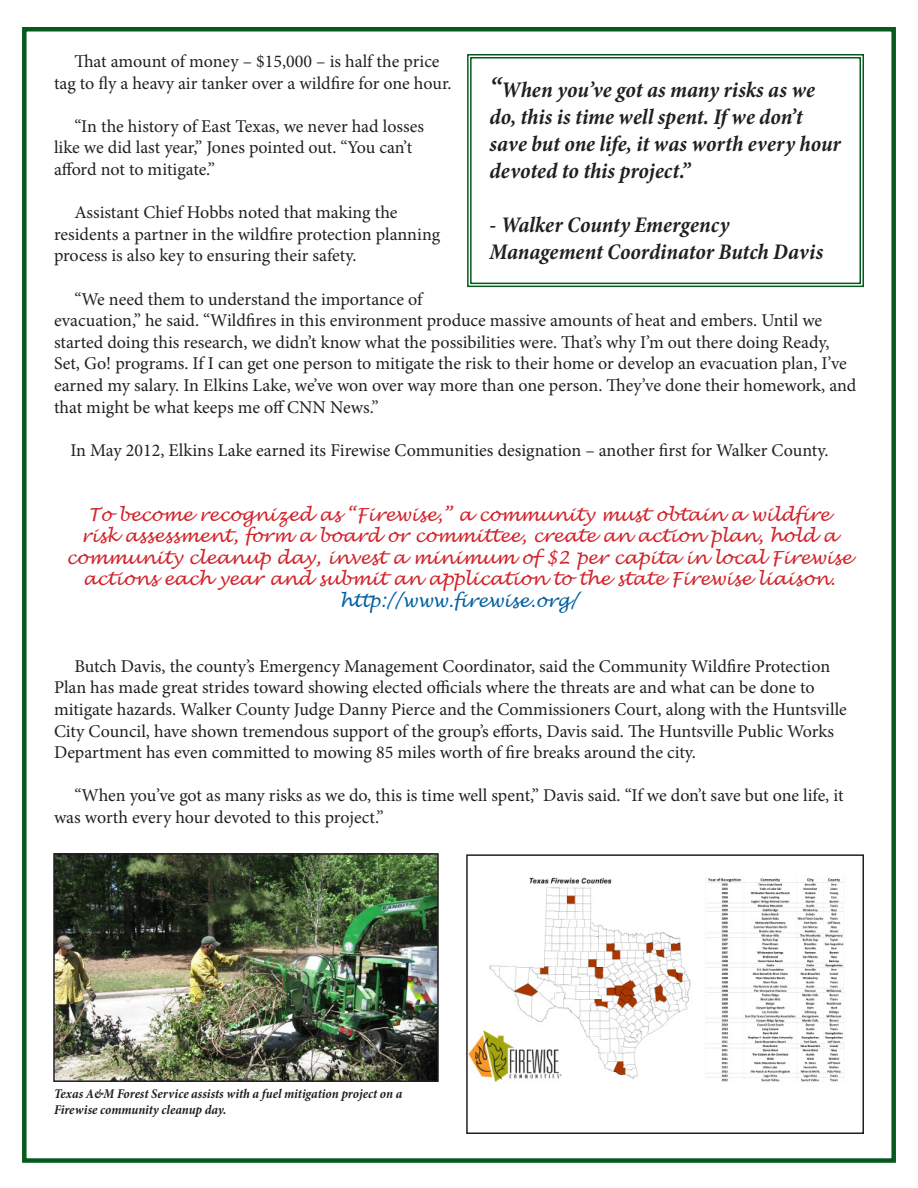
<style>
.page{position:relative;width:918px;height:1188px;background:#fff}
.page>*{position:absolute;margin:0;border:0;box-sizing:border-box;transform-origin:0 0}
.t1{font:italic 700 condensed 22.5px/27px "Minion Pro";letter-spacing:-.005em;color:#231f20}
.t2{font:18px/21.6px "Minion Pro";letter-spacing:-.005em;color:#231f20}
.t3{font:italic 18px/21.6px "Lucida Handwriting";color:#d1232a;text-align:center}
.t4{font:italic 18px "Lucida Handwriting";color:#0161a2}
.t5{font:italic 700 condensed 13.5px/16.2px "Minion Pro";letter-spacing:-.005em;color:#231f20}
.s1{font-size:28.5px}
</style>
<div class="page">
<div style="left:22px;top:27px;width:874px;height:1136px;border:4px solid #075a1e"></div>
<svg style="left:467px;top:54px;width:397px;height:234px"></svg>
<div style="left:470px;top:57px;width:391px;height:227px;border:1px solid #075a1e"></div>
<img style="left:56px;top:856px;width:380px;height:223px">
<div style="left:53px;top:853px;width:386px;height:229px;border:2px solid #231f20"></div>
<img style="left:469px;top:877px;width:375px;height:205px">
<div style="left:466px;top:854px;width:398px;height:280px;border:2px solid #231f20"></div>
<p class="t2" style="left:54px;top:51px;width:399px;text-align:center">That amount of money – $15,000 – is half the price<br>tag to fly a heavy air tanker over a wildfire for one hour.</p>
<p class="t2" style="left:54px;top:115px;width:372px;text-indent:20px">“In the history of East Texas, we never had losses like we did last year,” Jones pointed out. “You can’t afford not to mitigate.”</p>
<p class="t2" style="left:54px;top:202px;width:388px;text-indent:20px">Assistant Chief Hobbs noted that making the residents a partner in the wildfire protection planning process is also key to ensuring their safety.</p>
<p class="t2" style="left:54px;top:288px;width:804px;text-indent:20px">“We need them to understand the importance of<br>evacuation,” he said. “Wildfires in this environment produce massive amounts of heat and embers. Until we started doing this research, we didn’t know what the possibilities were. That’s why I’m out there doing Ready, Set, Go! programs. If I can get one person to mitigate the risk to their home or develop an evacuation plan, I’ve earned my salary. In Elkins Lake, we’ve won over way more than one person. They’ve done their homework, and that might be what keeps me off CNN News.”</p>
<p class="t2" style="left:70px;top:439px;width:760px">In May 2012, Elkins Lake earned its Firewise Communities designation – another first for Walker County.</p>
<p class="t1" style="left:490px;top:76px;width:353px"><span class="s1">“</span>When you’ve got as many risks as we do, this is time well spent. If we don’t save but one life, it was worth every hour devoted to this project.”</p>
<p class="t1" style="left:490px;top:211px;width:335px">- Walker County Emergency<br>Management Coordinator Butch Davis</p>
<p class="t3" style="left:66px;top:504px;width:787px">To become recognized as “Firewise,” a community must obtain a wildfire<br>risk assessment, form a board or committee, create an action plan, hold a community cleanup day, invest a minimum of $2 per capita in local Firewise actions each year and submit an application to the state Firewise liaison.</p>
<p class="t4" style="left:340px;top:590px;width:240px">http://www.firewise.org/</p>
<p class="t2" style="left:54px;top:655px;width:794px;text-indent:20px">Butch Davis, the county’s Emergency Management Coordinator, said the Community Wildfire Protection Plan has made great strides toward showing elected officials where the threats are and what can be done to mitigate hazards. Walker County Judge Danny Pierce and the Commissioners Court, along with the Huntsville City Council, have shown tremendous support of the group’s efforts, Davis said. The Huntsville Public Works Department has even committed to mowing 85 miles worth of fire breaks around the city.</p>
<p class="t2" style="left:54px;top:785px;width:791px;text-indent:20px">“When you’ve got as many risks as we do, this is time well spent,” Davis said. “If we don’t save but one life, it was worth every hour devoted to this project.”</p>
<p class="t5" style="left:54px;top:1085px;width:350px">Texas A&amp;M Forest Service assists with a fuel mitigation project on a<br>Firewise community cleanup day.</p>
</div>
